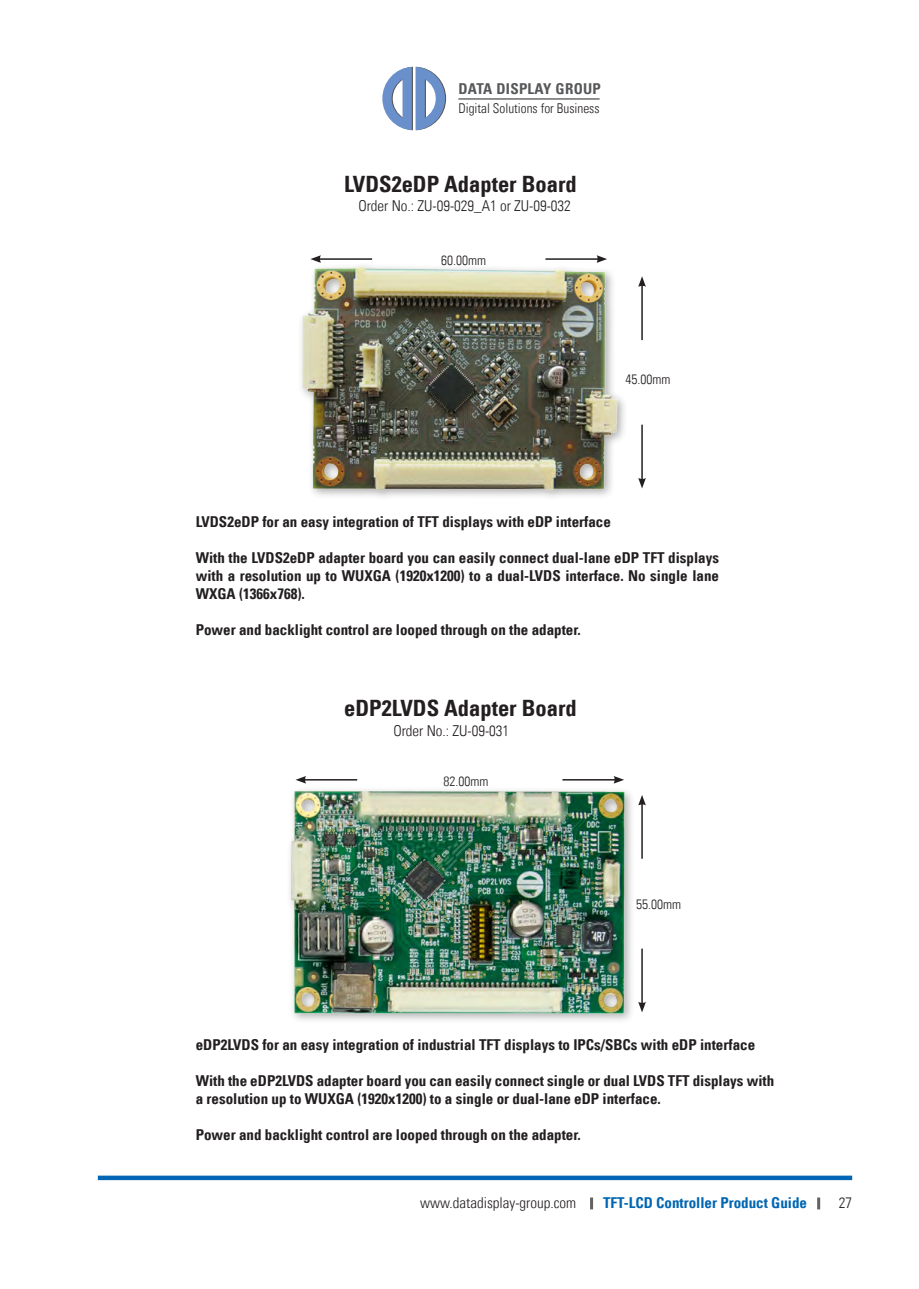
<style>
.page{position:relative;width:919px;height:1289px;background:#fff}
.page>*{position:absolute;margin:0;border:0;box-sizing:border-box;transform-origin:0 0}
.t1{font:22.5px "Univers Com 67 Bold Cond";color:#231f20}
.t2{font:15px/18px "Univers Com 67 Bold Cond";color:#231f20;text-align:justify}
.t3{font:15px "Univers Com 47 Light Cond";color:#231f20}
.t4{font:15px "Univers Com 67 Bold Cond";color:#0166b3}
.t5{font:15px "Univers Com 67 Bold Cond";letter-spacing:.02em;color:#57585a}
.t6{font:13.5px "Univers Com 47 Light Cond";color:#231f20}
</style>
<div class="page">
<div style="left:98px;top:1175px;width:754px;height:5px;background:#0166b3"></div>
<svg style="left:590px;top:1197px;width:3px;height:12px"></svg>
<svg style="left:817px;top:1197px;width:3px;height:12px"></svg>
<svg style="left:382px;top:67px;width:64px;height:63px"></svg>
<hr style="left:458px;top:99px;width:141px;height:1px;background:#231f20">
<img style="left:301px;top:258px;width:324px;height:239px">
<hr style="left:318px;top:258px;width:54px;height:2px;background:#231f20">
<svg style="left:310px;top:255px;width:11px;height:8px"></svg>
<hr style="left:545px;top:258px;width:54px;height:2px;background:#231f20">
<svg style="left:596px;top:255px;width:11px;height:8px"></svg>
<hr style="left:641px;top:284px;width:1px;height:56px;background:#231f20">
<svg style="left:638px;top:276px;width:7px;height:11px"></svg>
<hr style="left:641px;top:424px;width:1px;height:56px;background:#231f20">
<svg style="left:638px;top:478px;width:7px;height:10px"></svg>
<img style="left:290px;top:779px;width:342px;height:242px">
<hr style="left:304px;top:779px;width:53px;height:1px;background:#231f20">
<svg style="left:295px;top:776px;width:11px;height:7px"></svg>
<hr style="left:562px;top:779px;width:54px;height:1px;background:#231f20">
<svg style="left:613px;top:776px;width:11px;height:7px"></svg>
<hr style="left:641px;top:803px;width:1px;height:55px;background:#231f20">
<svg style="left:638px;top:795px;width:7px;height:10px"></svg>
<hr style="left:641px;top:948px;width:1px;height:56px;background:#231f20">
<svg style="left:638px;top:1001px;width:7px;height:11px"></svg>
<p class="t5" style="left:458px;top:80px;width:144px">DATA DISPLAY GROUP</p>
<p class="t6" style="left:458px;top:100px;width:143px">Digital Solutions for Business</p>
<h1 class="t1" style="left:344px;top:171px;width:234px">LVDS2eDP Adapter Board</h1>
<p class="t3" style="left:358px;top:197px;width:214px">Order No.: ZU-09-029_A1 or ZU-09-032</p>
<p class="t6" style="left:441px;top:252px;width:46px">60.00mm</p>
<p class="t6" style="left:625px;top:371px;width:46px">45.00mm</p>
<p class="t2" style="left:196px;top:513px;width:416px">LVDS2eDP for an easy integration of TFT displays with eDP interface</p>
<p class="t2" style="left:196px;top:549px;width:525px">With the LVDS2eDP adapter board you can easily connect dual-lane eDP TFT displays with a resolution up to WUXGA (1920x1200) to a dual-LVDS interface. No single lane WXGA (1366x768).</p>
<p class="t2" style="left:196px;top:621px;width:386px">Power and backlight control are looped through on the adapter.</p>
<h1 class="t1" style="left:344px;top:694px;width:234px">eDP2LVDS Adapter Board</h1>
<p class="t3" style="left:393px;top:722px;width:117px">Order No.: ZU-09-031</p>
<p class="t6" style="left:443px;top:772px;width:46px">82.00mm</p>
<p class="t6" style="left:636px;top:896px;width:46px">55.00mm</p>
<p class="t2" style="left:196px;top:1035px;width:561px">eDP2LVDS for an easy integration of industrial TFT displays to IPCs/SBCs with eDP interface</p>
<p class="t2" style="left:196px;top:1071px;width:580px">With the eDP2LVDS adapter board you can easily connect single or dual LVDS TFT displays with a resolution up to WUXGA (1920x1200) to a single or dual-lane eDP interface.</p>
<p class="t2" style="left:196px;top:1125px;width:386px">Power and backlight control are looped through on the adapter.</p>
<p class="t3" style="left:420px;top:1193px;width:157px">www.datadisplay-group.com</p>
<p class="t4" style="left:603px;top:1193px;width:205px">TFT-LCD Controller Product Guide</p>
<p class="t3" style="left:838px;top:1193px;width:15px">27</p>
</div>
